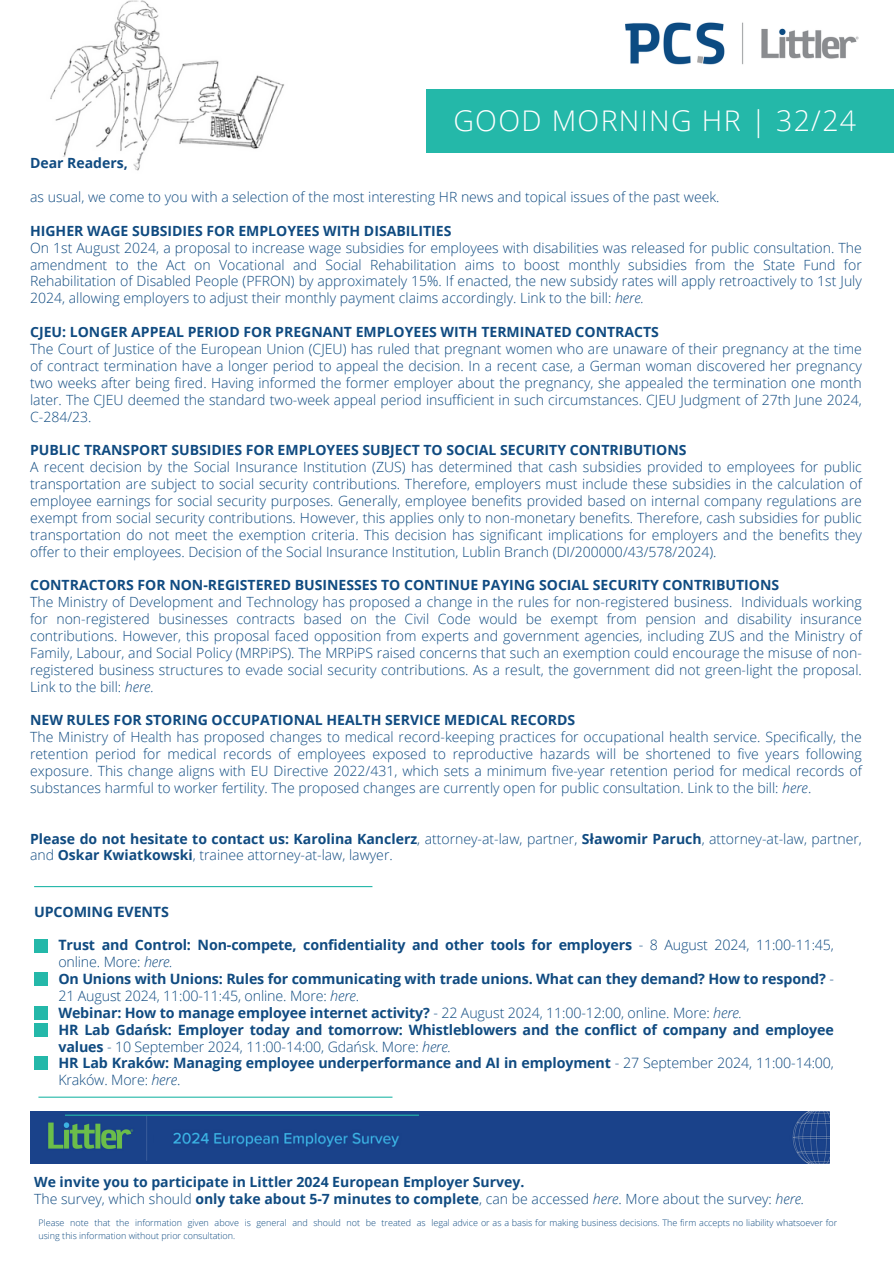
<style>
.page{position:relative;width:894px;height:1264px;background:#fff}
.page>*{position:absolute;margin:0;border:0;box-sizing:border-box;transform-origin:0 0}
.t1{font:300 28.5px "Open Sans";letter-spacing:.045em;color:#fff}
.t2{font:700 14.25px/16.8px "Open Sans";letter-spacing:-.01em;color:#104b81}
.t3{font:300 14.1px/16.8px "Open Sans";color:#104b81}
.t4{font:700 14.1px "Open Sans";color:#104b81}
.t5{font:300 9px/13.5px "Open Sans";color:#104b81}
.s1{font-weight:700}
.s2{font-style:italic}
.s3{font-weight:300}
.s4{font-weight:300;font-style:italic}
</style>
<div class="page">
<img style="left:625px;top:22px;width:234px;height:43px">
<img style="left:50px;top:0;width:234px;height:171px">
<hr style="left:34px;top:886px;width:338px;height:1px;background:#24b8a9">
<div style="left:35px;top:939px;width:13px;height:13px;background:#24b8a9"></div>
<div style="left:35px;top:972px;width:13px;height:13px;background:#24b8a9"></div>
<div style="left:35px;top:1006px;width:13px;height:13px;background:#24b8a9"></div>
<div style="left:35px;top:1022px;width:13px;height:14px;background:#24b8a9"></div>
<div style="left:35px;top:1056px;width:13px;height:13px;background:#24b8a9"></div>
<div style="left:30px;top:1111px;width:799px;height:52px;background:#1a428a"></div>
<img style="left:173px;top:1132px;width:226px;height:15px">
<img style="left:48px;top:1115px;width:105px;height:45px">
<img style="left:792px;top:1111px;width:37px;height:52px">
<div style="left:426px;top:89px;width:467px;height:64px;background:#24b8a9"></div>
<hr style="left:38px;top:1096px;width:354px;height:1px;background:#24b8a9">
<hr style="left:65px;top:1114px;width:354px;height:1px;background:#24b8a9">
<p class="t1" style="left:453px;top:101px;width:404px">GOOD MORNING HR | 32/24</p>
<h2 class="t4" style="left:30px;top:153px;width:99px">Dear Readers,</h2>
<p class="t3" style="left:30px;top:188px;width:690px">as usual, we come to you with a selection of the most interesting HR news and topical issues of the past week.</p>
<p class="t3" style="left:30px;top:222px;width:833px"><span class="s1">HIGHER WAGE SUBSIDIES FOR EMPLOYEES WITH DISABILITIES<br></span>On 1st August 2024, a proposal to increase wage subsidies for employees with disabilities was released for public consultation. The amendment to the Act on Vocational and Social Rehabilitation aims to boost monthly subsidies from the State Fund for Rehabilitation of Disabled People (PFRON) by approximately 15%. If enacted, the new subsidy rates will apply retroactively to 1st July 2024, allowing employers to adjust their monthly payment claims accordingly. Link to the bill: <span class="s2">here.</span></p>
<p class="t3" style="left:30px;top:323px;width:833px"><span class="s1">CJEU: LONGER APPEAL PERIOD FOR PREGNANT EMPLOYEES WITH TERMINATED CONTRACTS<br></span>The Court of Justice of the European Union (CJEU) has ruled that pregnant women who are unaware of their pregnancy at the time of contract termination have a longer period to appeal the decision. In a recent case, a German woman discovered her pregnancy two weeks after being fired. Having informed the former employer about the pregnancy, she appealed the termination one month later. The CJEU deemed the standard two-week appeal period insufficient in such circumstances. CJEU Judgment of 27th June 2024, C-284/23.</p>
<p class="t3" style="left:30px;top:441px;width:833px"><span class="s1">PUBLIC TRANSPORT SUBSIDIES FOR EMPLOYEES SUBJECT TO SOCIAL SECURITY CONTRIBUTIONS<br></span>A recent decision by the Social Insurance Institution (ZUS) has determined that cash subsidies provided to employees for public transportation are subject to social security contributions. Therefore, employers must include these subsidies in the calculation of employee earnings for social security purposes. Generally, employee benefits provided based on internal company regulations are exempt from social security contributions. However, this applies only to non-monetary benefits. Therefore, cash subsidies for public transportation do not meet the exemption criteria. This decision has significant implications for employers and the benefits they offer to their employees. Decision of the Social Insurance Institution, Lublin Branch (DI/200000/43/578/2024).</p>
<p class="t3" style="left:30px;top:576px;width:833px"><span class="s1">CONTRACTORS FOR NON-REGISTERED BUSINESSES TO CONTINUE PAYING SOCIAL SECURITY CONTRIBUTIONS<br></span>The Ministry of Development and Technology has proposed a change in the rules for non-registered business. Individuals working for non-registered businesses contracts based on the Civil Code would be exempt from pension and disability insurance contributions. However, this proposal faced opposition from experts and government agencies, including ZUS and the Ministry of Family, Labour, and Social Policy (MRPiPS). The MRPiPS raised concerns that such an exemption could encourage the misuse of non&shy;registered business structures to evade social security contributions. As a result, the government did not green-light the proposal.<br>Link to the bill: <span class="s2">here.</span></p>
<p class="t3" style="left:30px;top:711px;width:833px"><span class="s1">NEW RULES FOR STORING OCCUPATIONAL HEALTH SERVICE MEDICAL RECORDS<br></span>The Ministry of Health has proposed changes to medical record-keeping practices for occupational health service. Specifically, the retention period for medical records of employees exposed to reproductive hazards will be shortened to five years following exposure. This change aligns with EU Directive 2022/431, which sets a minimum five-year retention period for medical records of substances harmful to worker fertility. The proposed changes are currently open for public consultation. Link to the bill: <span class="s2">here</span>.</p>
<p class="t4" style="left:30px;top:828px;width:833px">Please do not hesitate to contact us: Karolina Kanclerz<span class="s3">, attorney-at-law, partner,</span> Sławomir Paruch<span class="s3">, attorney-at-law, partner,</span></p>
<p class="t3" style="left:30px;top:846px;width:364px">and <span class="s1">Oskar Kwiatkowski</span>, trainee attorney-at-law, lawyer.</p>
<h1 class="t2" style="left:34px;top:902px;width:136px">UPCOMING EVENTS</h1>
<h3 class="t2" style="left:58px;top:936px;width:776px">Trust and Control: Non-compete, confidentiality and other tools for employers <span class="s3">- 8 August 2024, 11:00-11:45, online. More:</span> <span class="s4">here.</span></h3>
<h4 class="t2" style="left:58px;top:970px;width:776px">On Unions with Unions: Rules for communicating with trade unions. What can they demand? How to respond? <span class="s3">-<br>21 August 2024, 11:00-11:45, online. More:</span> <span class="s4">here</span><span class="s3">.</span></h4>
<h4 class="t2" style="left:58px;top:1003px;width:685px">Webinar: How to manage employee internet activity? <span class="s3">- 22 August 2024, 11:00-12:00, online. More:</span> <span class="s4">here.</span></h4>
<h4 class="t2" style="left:58px;top:1020px;width:776px">HR Lab Gdańsk: Employer today and tomorrow: Whistleblowers and the conflict of company and employee values <span class="s3">- 10 September 2024, 11:00-14:00, Gdańsk. More:</span> <span class="s4">here.</span></h4>
<h4 class="t2" style="left:58px;top:1054px;width:776px">HR Lab Kraków: Managing employee underperformance and AI in employment <span class="s3">- 27 September 2024, 11:00-14:00,<br>Kraków. More:</span> <span class="s4">here</span><span class="s3">.</span></h4>
<p class="t4" style="left:34px;top:1172px;width:491px">We invite you to participate in Littler 2024 European Employer Survey.</p>
<p class="t3" style="left:34px;top:1190px;width:771px">The survey, which should <span class="s1">only take about 5-7 minutes to complete</span>, can be accessed <span class="s2">here</span>. More about the survey: <span class="s2">here.</span></p>
<h4 class="t5" style="left:38px;top:1215px;width:800px">Please note that the information given above is general and should not be treated as legal advice or as a basis for making business decisions. The firm accepts no liability whatsoever for using this information without prior consultation.</h4>
</div>
